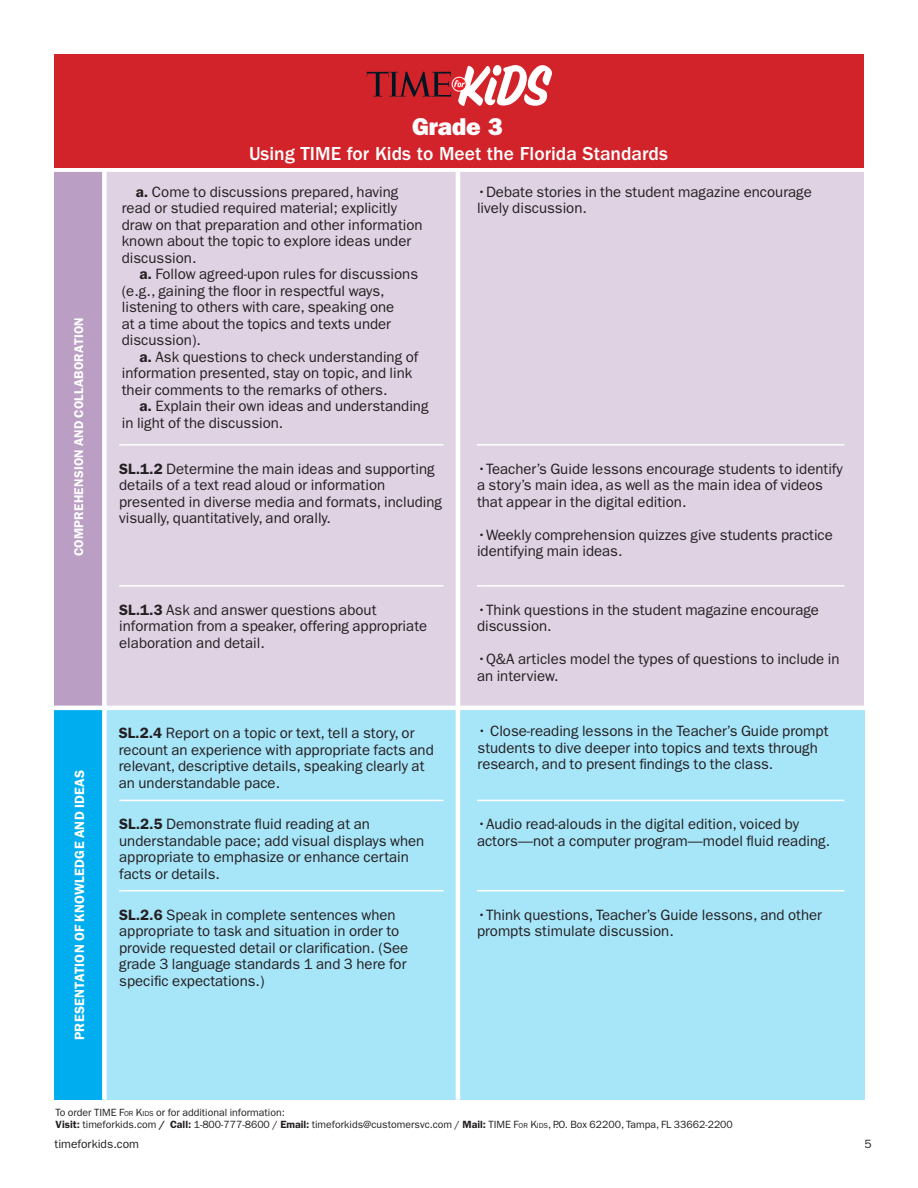
<style>
.page{position:relative;width:918px;height:1188px;background:#fff}
.page>*{position:absolute;margin:0;border:0;box-sizing:border-box;transform-origin:0 0}
.t1{font:24.45px "ITC Franklin Gothic Std Hvy";color:#fff}
.t2{font:500 19.5px "ITC Franklin Gothic Std";color:#fff}
.body_text{font:15px/16.5px "ITC Franklin Gothic Std";color:#231f20}
.HED_SM_CAPS_CNTRD{font:600 13.5px "ITC Franklin Gothic Std";letter-spacing:.015em;color:#fff}
.HED_SM_CAPS_CNTRD-2{font:600 12.75px "ITC Franklin Gothic Std";letter-spacing:.015em;color:#fff}
.TEXT_SANS_CNTRD{font:12px "ITC Franklin Gothic Std";color:#231f20}
.TEXT_SANS_CNTRD-2{font:10.5px "ITC Franklin Gothic Std";color:#231f20}
.s1{font-weight:600}
.s2{font-size:7.35px}
</style>
<div class="page">
<div style="left:54px;top:710px;width:811px;height:390px;background:#a7e5f9"></div>
<div style="left:73px;top:168px;width:791px;height:538px;background:#dfd2e3"></div>
<div style="left:54px;top:168px;width:50px;height:538px;background:#ba9ec3"></div>
<div style="left:55px;top:710px;width:49px;height:390px;background:#00aeef"></div>
<div style="left:13px;top:167px;width:889px;height:5px;background:#fff"></div>
<div style="left:54px;top:54px;width:810px;height:113px;background:#d2232a"></div>
<hr style="left:456px;top:172px;width:4px;height:928px;background:#fff">
<div style="left:102px;top:172px;width:5px;height:928px;background:#fff"></div>
<svg style="left:367px;top:65px;width:185px;height:41px"></svg>
<hr style="left:477px;top:444px;width:367px;height:2px;background:#fff">
<hr style="left:119px;top:444px;width:325px;height:2px;background:#fff">
<hr style="left:477px;top:585px;width:367px;height:2px;background:#fff">
<hr style="left:119px;top:585px;width:325px;height:2px;background:#fff">
<hr style="left:477px;top:800px;width:367px;height:1px;background:#fff">
<hr style="left:119px;top:800px;width:325px;height:1px;background:#fff">
<hr style="left:477px;top:890px;width:367px;height:1px;background:#fff">
<hr style="left:119px;top:890px;width:325px;height:1px;background:#fff">
<p class="t1" style="left:412px;top:112px;width:92px">Grade 3</p>
<p class="HED_SM_CAPS_CNTRD-2" style="left:71px;top:556px;width:240px;rotate:-90deg">COMPREHENSION AND COLLABORATION</p>
<p class="HED_SM_CAPS_CNTRD" style="left:71px;top:1040px;width:272px;rotate:-90deg">PRESENTATION OF KNOWLEDGE AND IDEAS</p>
<p class="t2" style="left:249px;top:143px;width:420px">Using TIME for Kids to Meet the Florida Standards</p>
<p class="body_text" style="left:122px;top:183px;width:302px;text-indent:14px"><span class="s1">a.</span> Come to discussions prepared, having read or studied required material; explicitly draw on that preparation and other information known about the topic to explore ideas under discussion.</p>
<p class="body_text" style="left:122px;top:266px;width:298px;text-indent:18px"><span class="s1">a.</span> Follow agreed-upon rules for discussions (e.g., gaining the floor in respectful ways, listening to others with care, speaking one<br>at a time about the topics and texts under discussion).</p>
<p class="body_text" style="left:122px;top:348px;width:298px;text-indent:18px"><span class="s1">a.</span> Ask questions to check understanding of information presented, stay on topic, and link their comments to the remarks of others.</p>
<p class="body_text" style="left:122px;top:398px;width:308px;text-indent:18px"><span class="s1">a.</span> Explain their own ideas and understanding in light of the discussion.</p>
<p class="body_text" style="left:477px;top:183px;width:336px">•Debate stories in the student magazine encourage lively discussion.</p>
<p class="body_text" style="left:119px;top:461px;width:324px"><span class="s1">SL.1.2</span> Determine the main ideas and supporting details of a text read aloud or information presented in diverse media and formats, including visually, quantitatively, and orally.</p>
<p class="body_text" style="left:477px;top:461px;width:367px">•Teacher’s Guide lessons encourage students to identify a story’s main idea, as well as the main idea of videos that appear in the digital edition.</p>
<p class="body_text" style="left:477px;top:527px;width:357px">•Weekly comprehension quizzes give students practice identifying main ideas.</p>
<p class="body_text" style="left:119px;top:602px;width:310px"><span class="s1">SL.1.3</span> Ask and answer questions about information from a speaker, offering appropriate elaboration and detail.</p>
<p class="body_text" style="left:477px;top:602px;width:344px">•Think questions in the student magazine encourage discussion.</p>
<p class="body_text" style="left:477px;top:651px;width:364px">•Q&amp;A articles model the types of questions to include in an interview.</p>
<p class="body_text" style="left:119px;top:725px;width:317px"><span class="s1">SL.2.4</span> Report on a topic or text, tell a story, or recount an experience with appropriate facts and relevant, descriptive details, speaking clearly at an understandable pace.</p>
<p class="body_text" style="left:478px;top:723px;width:352px">• Close-reading lessons in the Teacher’s Guide prompt students to dive deeper into topics and texts through research, and to present findings to the class.</p>
<p class="body_text" style="left:119px;top:816px;width:307px"><span class="s1">SL.2.5</span> Demonstrate fluid reading at an understandable pace; add visual displays when appropriate to emphasize or enhance certain facts or details.</p>
<p class="body_text" style="left:477px;top:816px;width:355px">•Audio read-alouds in the digital edition, voiced by actors—not a computer program—model fluid reading.</p>
<p class="body_text" style="left:119px;top:907px;width:291px"><span class="s1">SL.2.6</span> Speak in complete sentences when appropriate to task and situation in order to provide requested detail or clarification. (See grade 3 language standards 1 and 3 here for specific expectations.)</p>
<p class="body_text" style="left:477px;top:907px;width:347px">•Think questions, Teacher’s Guide lessons, and other prompts stimulate discussion.</p>
<p class="TEXT_SANS_CNTRD-2" style="left:56px;top:1106px;width:231px">To order TIME F<span class="s2">OR</span> K<span class="s2">IDS</span> or for additional information:</p>
<p class="TEXT_SANS_CNTRD-2" style="left:56px;top:1118px;width:679px"><span class="s1">Visit:</span> timeforkids.com <span class="s1">/ Call:</span> 1-800-777-8600 / <span class="s1">Email:</span> timeforkids@customersvc.com / <span class="s1">Mail:</span> TIME F<span class="s2">OR</span> K<span class="s2">IDS</span>, P.O. Box 62200, Tampa, FL 33662-2200</p>
<p class="TEXT_SANS_CNTRD" style="left:55px;top:1137px;width:86px">timeforkids.com</p>
<p class="TEXT_SANS_CNTRD" style="left:865px;top:1137px;width:9px">5</p>
</div>
